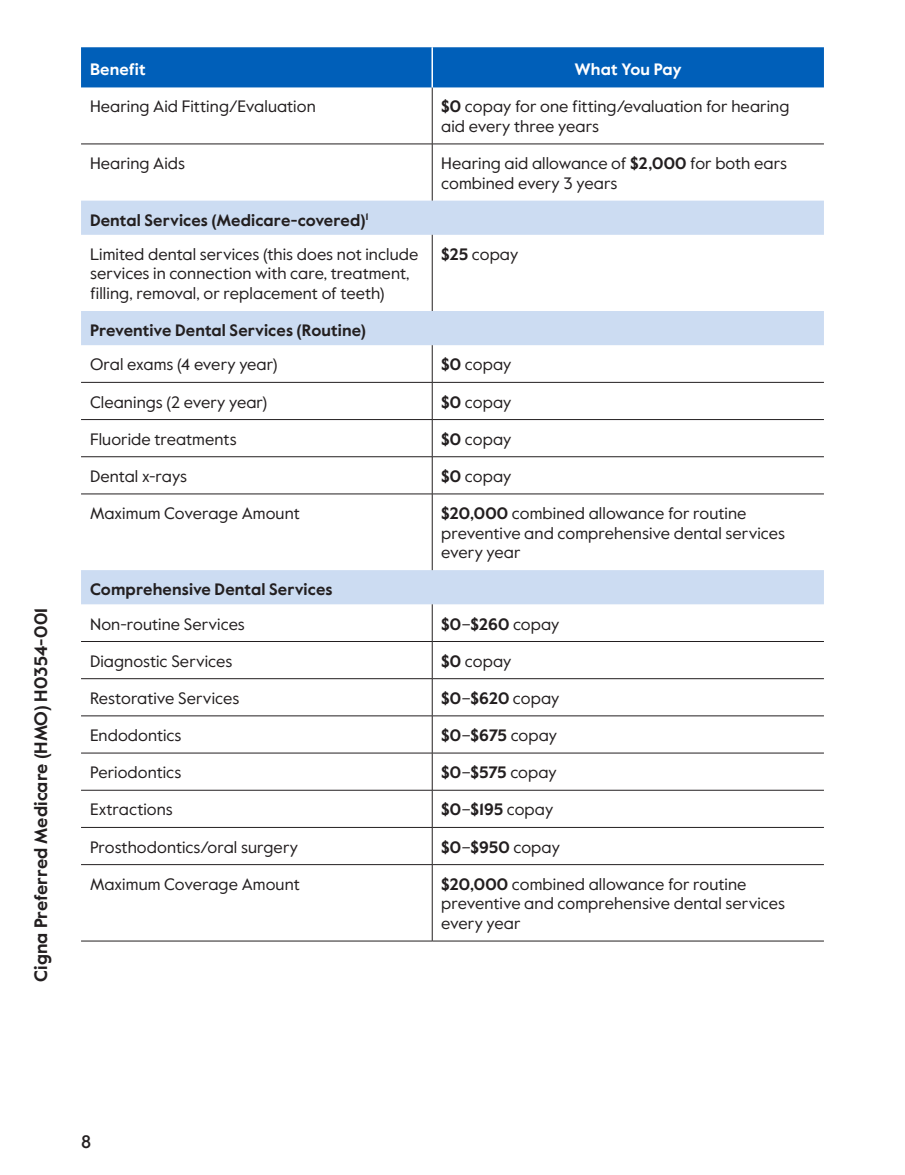
<style>
.page{position:relative;width:905px;height:1175px;background:#fff}
.page>*{position:absolute;margin:0;border:0;box-sizing:border-box;transform-origin:0 0}
.margin_plan_name{font:700 18px "Value Sans Pro";color:#231f20}
.t1{font:500 18px "Value Sans Pro";color:#231f20}
.table_para{font:16.5px/19.5px "Value Sans Pro";letter-spacing:.005em;color:#231f20}
.table_text{font:16.5px "Value Sans Pro";color:#231f20}
.table_row_h1{font:700 16.5px "Value Sans Pro";letter-spacing:.005em;color:#231f20}
.table_para-2{font:700 16.5px "Value Sans Pro";letter-spacing:-.005em;color:#231f20}
.table_col_h1_align_c{font:700 16.5px "Value Sans Pro";color:#fff}
.table_col_h1_align_r{font:700 16.5px "Value Sans Pro";letter-spacing:.01em;color:#fff}
.s1{font-weight:700}
.s2{font-weight:400}
</style>
<div class="page">
<div style="left:81px;top:47px;width:743px;height:40px;background:#005fb9"></div>
<svg style="left:81px;top:201px;width:743px;height:403px"></svg>
<hr style="left:81px;top:144px;width:351px;height:1px;background:#231f20">
<hr style="left:432px;top:144px;width:392px;height:1px;background:#231f20">
<hr style="left:432px;top:678px;width:392px;height:1px;background:#231f20">
<hr style="left:432px;top:715px;width:392px;height:1px;background:#231f20">
<hr style="left:432px;top:752px;width:392px;height:1px;background:#231f20">
<hr style="left:432px;top:790px;width:392px;height:1px;background:#231f20">
<hr style="left:432px;top:827px;width:392px;height:1px;background:#231f20">
<hr style="left:432px;top:87px;width:1px;height:57px;background:#231f20">
<hr style="left:432px;top:144px;width:1px;height:57px;background:#231f20">
<hr style="left:432px;top:235px;width:1px;height:76px;background:#231f20">
<hr style="left:81px;top:940px;width:351px;height:1px;background:#231f20">
<hr style="left:432px;top:940px;width:392px;height:1px;background:#231f20">
<hr style="left:81px;top:382px;width:351px;height:1px;background:#231f20">
<hr style="left:81px;top:419px;width:351px;height:1px;background:#231f20">
<hr style="left:432px;top:419px;width:392px;height:1px;background:#231f20">
<hr style="left:81px;top:456px;width:351px;height:1px;background:#231f20">
<hr style="left:432px;top:456px;width:392px;height:1px;background:#231f20">
<hr style="left:81px;top:493px;width:351px;height:1px;background:#231f20">
<hr style="left:432px;top:493px;width:392px;height:1px;background:#231f20">
<hr style="left:81px;top:715px;width:351px;height:1px;background:#231f20">
<hr style="left:81px;top:752px;width:351px;height:1px;background:#231f20">
<hr style="left:81px;top:790px;width:351px;height:1px;background:#231f20">
<hr style="left:81px;top:827px;width:351px;height:1px;background:#231f20">
<hr style="left:431px;top:47px;width:2px;height:40px;background:#fff">
<hr style="left:432px;top:382px;width:1px;height:37px;background:#231f20">
<hr style="left:432px;top:420px;width:1px;height:36px;background:#231f20">
<hr style="left:432px;top:457px;width:1px;height:36px;background:#231f20">
<hr style="left:432px;top:494px;width:1px;height:76px;background:#231f20">
<hr style="left:432px;top:604px;width:1px;height:37px;background:#231f20">
<hr style="left:432px;top:641px;width:1px;height:37px;background:#231f20">
<hr style="left:432px;top:679px;width:1px;height:36px;background:#231f20">
<hr style="left:432px;top:716px;width:1px;height:37px;background:#231f20">
<hr style="left:432px;top:753px;width:1px;height:37px;background:#231f20">
<hr style="left:432px;top:790px;width:1px;height:37px;background:#231f20">
<hr style="left:432px;top:827px;width:1px;height:37px;background:#231f20">
<hr style="left:432px;top:864px;width:1px;height:76px;background:#231f20">
<hr style="left:432px;top:345px;width:1px;height:37px;background:#231f20">
<hr style="left:432px;top:382px;width:392px;height:1px;background:#231f20">
<hr style="left:81px;top:864px;width:351px;height:1px;background:#231f20">
<hr style="left:432px;top:864px;width:392px;height:1px;background:#231f20">
<hr style="left:432px;top:641px;width:392px;height:1px;background:#231f20">
<hr style="left:81px;top:678px;width:351px;height:1px;background:#231f20">
<hr style="left:81px;top:641px;width:351px;height:1px;background:#231f20">
<p class="margin_plan_name" style="left:30px;top:981px;width:375px;rotate:-90deg">Cigna Preferred Medicare (HMO) H0354-001</p>
<p class="table_col_h1_align_r" style="left:90px;top:60px;width:57px">Benefit</p>
<p class="table_col_h1_align_c" style="left:574px;top:60px;width:109px">What You Pay</p>
<p class="table_para" style="left:90px;top:97px;width:227px">Hearing Aid Fitting/Evaluation</p>
<p class="table_para" style="left:441px;top:97px;width:349px"><span class="s1">$0</span> copay for one fitting/evaluation for hearing aid every three years</p>
<p class="table_para" style="left:90px;top:154px;width:97px">Hearing Aids</p>
<p class="table_para" style="left:441px;top:154px;width:347px">Hearing aid allowance of <span class="s1">$2,000</span> for both ears combined every 3 years</p>
<p class="table_row_h1" style="left:90px;top:210px;width:280px">Dental Services (Medicare-covered)<sup>1</sup></p>
<p class="table_para" style="left:90px;top:245px;width:330px">Limited dental services (this does not include services in connection with care, treatment, filling, removal, or replacement of teeth)</p>
<p class="table_para" style="left:441px;top:245px;width:79px"><span class="s1">$25</span> copay</p>
<p class="table_row_h1" style="left:90px;top:320px;width:277px">Preventive Dental Services (Routine)</p>
<p class="table_para" style="left:90px;top:355px;width:189px">Oral exams (4 every year)</p>
<p class="table_para" style="left:441px;top:355px;width:72px"><span class="s1">$0</span> copay</p>
<p class="table_text" style="left:90px;top:392px;width:179px">Cleanings (2 every year)</p>
<p class="table_para" style="left:441px;top:392px;width:72px"><span class="s1">$0</span> copay</p>
<p class="table_text" style="left:90px;top:429px;width:148px">Fluoride treatments</p>
<p class="table_para" style="left:441px;top:429px;width:72px"><span class="s1">$0</span> copay</p>
<p class="table_text" style="left:90px;top:466px;width:99px">Dental x-rays</p>
<p class="table_para" style="left:441px;top:467px;width:72px"><span class="s1">$0</span> copay</p>
<p class="table_text" style="left:90px;top:503px;width:211px">Maximum Coverage Amount</p>
<p class="table_para" style="left:441px;top:504px;width:345px"><span class="s1">$20,000</span> combined allowance for routine preventive and comprehensive dental services every year</p>
<p class="table_row_h1" style="left:90px;top:579px;width:244px">Comprehensive Dental Services</p>
<p class="table_para" style="left:90px;top:614px;width:156px">Non-routine Services</p>
<p class="table_para-2" style="left:441px;top:614px;width:120px">$0<span class="s2">–</span>$260 <span class="s2">copay</span></p>
<p class="table_text" style="left:90px;top:651px;width:144px">Diagnostic Services</p>
<p class="table_para" style="left:441px;top:651px;width:72px"><span class="s1">$0</span> copay</p>
<p class="table_text" style="left:90px;top:688px;width:151px">Restorative Services</p>
<p class="table_para-2" style="left:441px;top:688px;width:120px">$0<span class="s2">–</span>$620 <span class="s2">copay</span></p>
<p class="table_text" style="left:90px;top:725px;width:93px">Endodontics</p>
<p class="table_para-2" style="left:441px;top:725px;width:117px">$0<span class="s2">–</span>$675 <span class="s2">copay</span></p>
<p class="table_text" style="left:90px;top:762px;width:93px">Periodontics</p>
<p class="table_para-2" style="left:441px;top:762px;width:117px">$0<span class="s2">–</span>$575 <span class="s2">copay</span></p>
<p class="table_text" style="left:90px;top:799px;width:84px">Extractions</p>
<p class="table_para-2" style="left:441px;top:799px;width:114px">$0<span class="s2">–</span>$195 <span class="s2">copay</span></p>
<p class="table_text" style="left:90px;top:837px;width:209px">Prosthodontics/oral surgery</p>
<p class="table_para-2" style="left:441px;top:837px;width:120px">$0<span class="s2">–</span>$950 <span class="s2">copay</span></p>
<p class="table_text" style="left:90px;top:874px;width:211px">Maximum Coverage Amount</p>
<p class="table_para" style="left:441px;top:874px;width:345px"><span class="s1">$20,000</span> combined allowance for routine preventive and comprehensive dental services every year</p>
<p class="t1" style="left:81px;top:1130px;width:12px">8</p>
</div>
